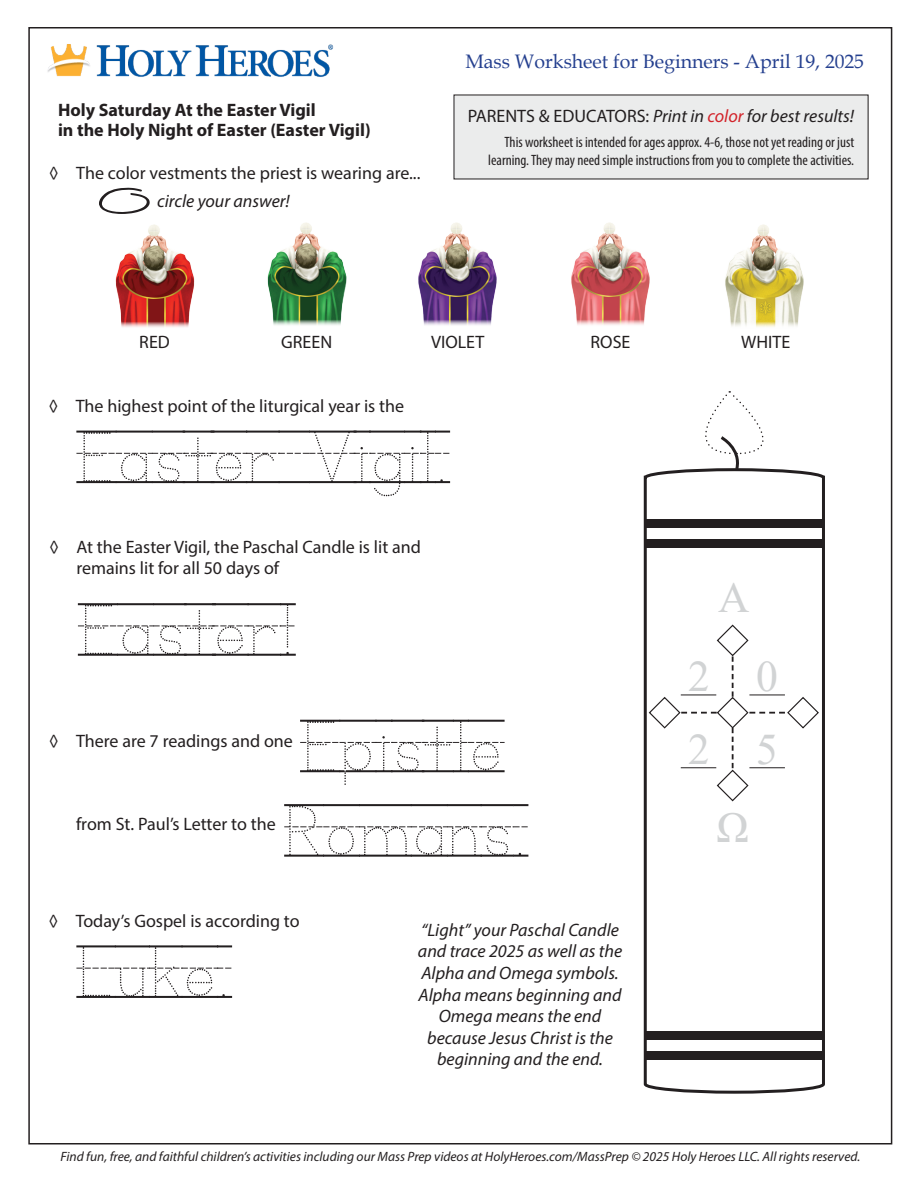
<style>
.page{position:relative;width:918px;height:1188px;background:#fff}
.page>*{position:absolute;margin:0;border:0;box-sizing:border-box;transform-origin:0 0}
.Tracing{font:82.5px "KG Primary Dots Lined";color:#231f20}
.t1{font:43.5px "Times New Roman";color:#d1d3d4}
.t2{font:19.5px "Book Antiqua";color:#25408f}
.t3{font:18px/21px "Myriad Pro";color:#231f20}
.t4{font:italic 18px/21.6px "Myriad Pro";color:#231f20;text-align:center}
.t5{font:700 18px "Myriad Pro";color:#231f20}
.t6{font:condensed 15px/18px "Myriad Pro";color:#231f20;text-align:right}
.t7{font:italic 13.5px "Myriad Pro";color:#231f20}
.s1{font-style:normal}
.s2{color:#d2232a}
</style>
<div class="page">
<img style="left:47px;top:44px;width:287px;height:33px">
<div style="left:454px;top:95px;width:414px;height:84px;background:#ebecec"></div>
<img style="left:115px;top:224px;width:80px;height:103px">
<img style="left:267px;top:222px;width:80px;height:103px">
<img style="left:418px;top:222px;width:79px;height:103px">
<img style="left:571px;top:222px;width:79px;height:103px">
<img style="left:725px;top:224px;width:79px;height:103px">
<svg style="left:99px;top:188px;width:51px;height:26px"></svg>
<svg style="left:643px;top:469px;width:182px;height:625px"></svg>
<svg style="left:682px;top:391px;width:109px;height:82px"></svg>
<div style="left:645px;top:539px;width:179px;height:9px;background:#231f20"></div>
<div style="left:645px;top:1051px;width:179px;height:9px;background:#231f20"></div>
<div style="left:645px;top:519px;width:179px;height:9px;background:#231f20"></div>
<div style="left:645px;top:1031px;width:179px;height:8px;background:#231f20"></div>
<p class="t5" style="left:58px;top:98px;width:259px">Holy Saturday At the Easter Vigil</p>
<p class="t5" style="left:58px;top:118px;width:314px">in the Holy Night of Easter (Easter Vigil)</p>
<p class="t3" style="left:49px;top:162px;width:373px">◊ The color vestments the priest is wearing are...</p>
<p class="t4" style="left:157px;top:190px;width:134px">circle your answer!</p>
<p class="t2" style="left:465px;top:48px;width:400px">Mass Worksheet for Beginners - April 19, 2025</p>
<p class="t4" style="left:468px;top:105px;width:388px"><span class="s1">PARENTS &amp; EDUCATORS:</span> Print in <span class="s2">color</span> for best results!</p>
<p class="t6" style="left:488px;top:133px;width:367px">This worksheet is intended for ages approx. 4-6, those not yet reading or just learning. They may need simple instructions from you to complete the activities.</p>
<p class="t3" style="left:139px;top:331px;width:32px">RED</p>
<p class="t3" style="left:281px;top:331px;width:52px">GREEN</p>
<p class="t3" style="left:431px;top:331px;width:55px">VIOLET</p>
<p class="t3" style="left:591px;top:331px;width:41px">ROSE</p>
<p class="t3" style="left:741px;top:331px;width:51px">WHITE</p>
<p class="t3" style="left:49px;top:395px;width:357px">◊ The highest point of the liturgical year is the</p>
<p class="Tracing" style="left:77px;top:418px;width:373px">EASTER VIGIL.</p>
<p class="t3" style="left:76px;top:536px;width:346px;text-indent:-27px">◊ At the Easter Vigil, the Paschal Candle is lit and remains lit for all 50 days of</p>
<p class="Tracing" style="left:78px;top:590px;width:218px">EASTER!</p>
<p class="Tracing" style="left:300px;top:707px;width:205px">EPISTLE</p>
<p class="Tracing" style="left:284px;top:791px;width:244px">ROMANS.</p>
<p class="t3" style="left:49px;top:731px;width:245px">◊ There are 7 readings and one</p>
<p class="t3" style="left:76px;top:813px;width:201px">from St. Paul’s Letter to the</p>
<p class="t3" style="left:49px;top:910px;width:252px">◊ Today’s Gospel is according to</p>
<p class="Tracing" style="left:77px;top:933px;width:155px">LUKE.</p>
<p class="t4" style="left:421px;top:919px;width:199px">“Light” your Paschal Candle</p>
<p class="t4" style="left:418px;top:940px;width:206px">and trace 2025 as well as the</p>
<p class="t4" style="left:421px;top:962px;width:199px">Alpha and Omega symbols.</p>
<p class="t4" style="left:419px;top:983px;width:205px">Alpha means beginning and</p>
<p class="t4" style="left:427px;top:1005px;width:187px">Omega means the end because Jesus Christ is the</p>
<p class="t4" style="left:437px;top:1048px;width:168px">beginning and the end.</p>
<p class="t1" style="left:718px;top:567px;width:33px">A</p>
<p class="t1" style="left:688px;top:645px;width:23px">2</p>
<p class="t1" style="left:688px;top:718px;width:23px">2</p>
<p class="t1" style="left:756px;top:645px;width:23px">0</p>
<p class="t1" style="left:756px;top:718px;width:23px">5</p>
<p class="t1" style="left:716px;top:796px;width:34px">Ω</p>
<p class="t7" style="left:60px;top:1149px;width:801px">Find fun, free, and faithful children’s activities including our Mass Prep videos at HolyHeroes.com/MassPrep © 2025 Holy Heroes LLC. All rights reserved.</p>
</div>
